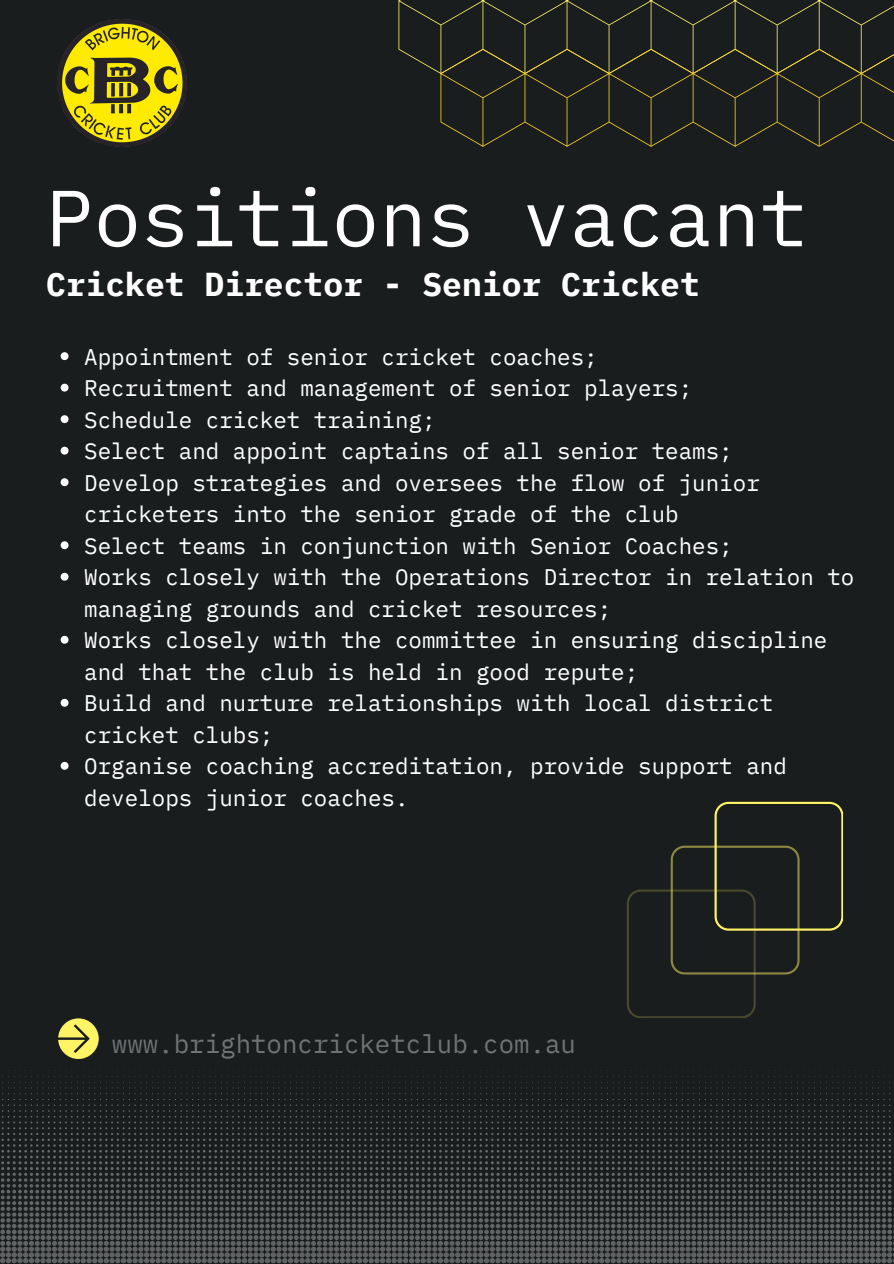
<style>
.page{position:relative;width:894px;height:1264px;background:#fff}
.page>*{position:absolute;margin:0;border:0;box-sizing:border-box;transform-origin:0 0}
.t1{font:79.35px "IBM Plex Mono";color:#fff}
.t2{font:700 33px "IBM Plex Mono";color:#fff}
.t3{font:25.8px "IBM Plex Mono";color:#717273}
.t4{font:22.5px/31.5px "IBM Plex Mono";color:#fff}
</style>
<div class="page">
<div style="left:0;top:0;width:893px;height:1263px;background:#1a1d1e"></div>
<svg style="left:0;top:1070px;width:893px;height:193px"></svg>
<svg style="left:627px;top:801px;width:215px;height:216px"></svg>
<div style="left:58px;top:1018px;width:41px;height:40px;background:#fff465;border-radius:50%"></div>
<svg style="left:58px;top:1024px;width:32px;height:29px"></svg>
<svg style="left:398px;top:0;width:495px;height:147px"></svg>
<img style="left:57px;top:19px;width:130px;height:128px">
<svg style="left:61px;top:352px;width:7px;height:8px"></svg>
<svg style="left:61px;top:384px;width:7px;height:7px"></svg>
<svg style="left:61px;top:415px;width:7px;height:8px"></svg>
<svg style="left:61px;top:447px;width:7px;height:7px"></svg>
<svg style="left:61px;top:478px;width:7px;height:8px"></svg>
<svg style="left:61px;top:541px;width:7px;height:8px"></svg>
<svg style="left:61px;top:573px;width:7px;height:7px"></svg>
<svg style="left:61px;top:636px;width:7px;height:7px"></svg>
<svg style="left:61px;top:699px;width:7px;height:7px"></svg>
<svg style="left:61px;top:762px;width:7px;height:7px"></svg>
<p class="t1" style="left:46px;top:165px;width:763px">Positions vacant</p>
<h1 class="t2" style="left:46px;top:262px;width:655px">Cricket Director - Senior Cricket</h1>
<h2 class="t4" style="left:84px;top:340px;width:514px">Appointment of senior cricket coaches;</h2>
<p class="t4" style="left:84px;top:372px;width:609px">Recruitment and management of senior players;</p>
<p class="t4" style="left:84px;top:403px;width:352px">Schedule cricket training;</p>
<p class="t4" style="left:84px;top:435px;width:649px">Select and appoint captains of all senior teams;</p>
<p class="t4" style="left:84px;top:466px;width:676px">Develop strategies and oversees the flow of junior cricketers into the senior grade of the club</p>
<p class="t4" style="left:84px;top:529px;width:649px">Select teams in conjunction with Senior Coaches;</p>
<p class="t4" style="left:84px;top:561px;width:771px">Works closely with the Operations Director in relation to managing grounds and cricket resources;</p>
<p class="t4" style="left:84px;top:624px;width:744px">Works closely with the committee in ensuring discipline and that the club is held in good repute;</p>
<p class="t4" style="left:84px;top:687px;width:690px">Build and nurture relationships with local district cricket clubs;</p>
<p class="t4" style="left:84px;top:750px;width:703px">Organise coaching accreditation, provide support and develops junior coaches.</p>
<p class="t3" style="left:112px;top:1026px;width:465px">www.brightoncricketclub.com.au</p>
</div>
